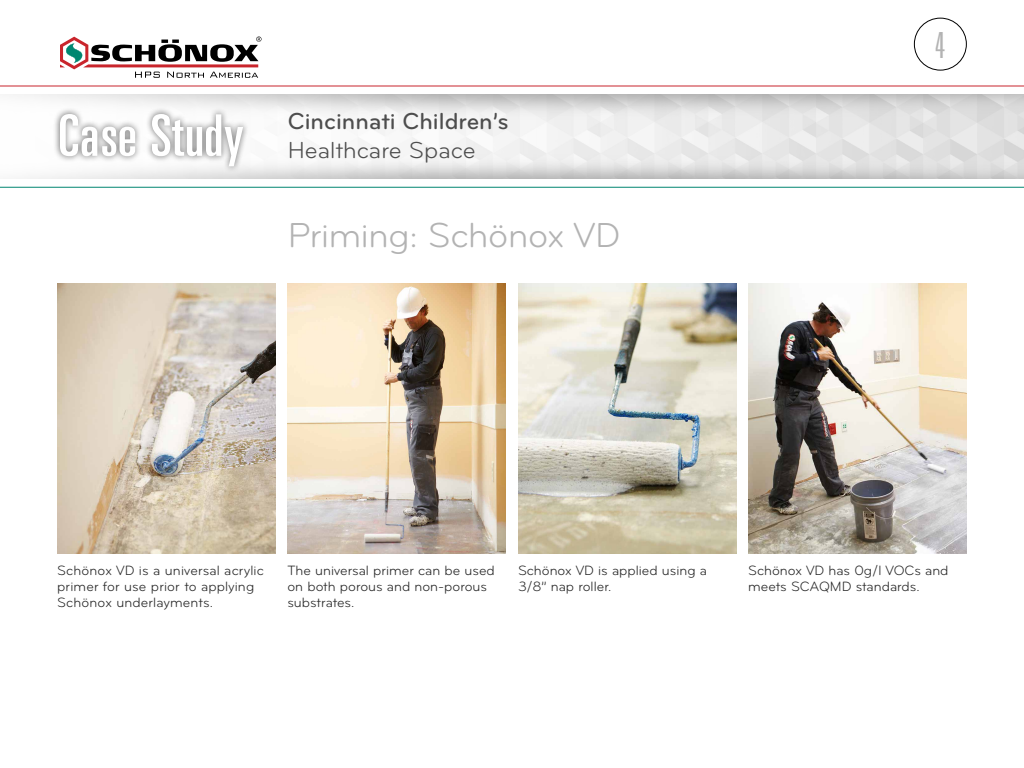
<style>
.page{position:relative;width:1024px;height:768px;background:#fff}
.page>*{position:absolute;margin:0;border:0;box-sizing:border-box;transform-origin:0 0}
.t1{font:36px "Bryant LG";letter-spacing:-.01em;color:#b3b3b3}
.t2{font:300 ultra-condensed 36px "Univers";color:#b3b3b3}
.t3{font:500 24px "Bryant LG";color:#4d4d4d}
.t4{font:24px "Bryant LG";color:#4d4d4d}
.t5{font:14px/16px "Bryant LG";color:#262626}
</style>
<div class="page">
<div style="left:53px;top:107px;width:196px;height:66px;background:#000;opacity:.6"></div>
<svg style="left:60px;top:114px;width:183px;height:52px"></svg>
<hr style="left:0;top:86px;width:1024px;height:1px;background:#c9252c">
<hr style="left:0;top:187px;width:1024px;height:1px;background:#008670">
<div style="left:914px;top:18px;width:52px;height:52px;border:1px solid #000;border-radius:50%"></div>
<img style="left:57px;top:284px;width:219px;height:270px">
<img style="left:287px;top:284px;width:219px;height:270px">
<img style="left:518px;top:284px;width:219px;height:270px">
<img style="left:748px;top:284px;width:219px;height:270px">
<svg style="left:60px;top:36px;width:202px;height:42px"></svg>
<h2 class="t3" style="left:288px;top:106px;width:222px">Cincinnati Children’s</h2>
<h2 class="t4" style="left:288px;top:136px;width:189px">Healthcare Space</h2>
<h1 class="t1" style="left:288px;top:214px;width:334px">Priming: Schönox VD</h1>
<h1 class="t2" style="left:935px;top:26px;width:11px">4</h1>
<p class="t5" style="left:57px;top:562px;width:208px">Schönox VD is a universal acrylic primer for use prior to applying<br>Schönox underlayments.</p>
<p class="t5" style="left:287px;top:562px;width:209px">The universal primer can be used on both porous and non-porous substrates.</p>
<p class="t5" style="left:518px;top:562px;width:191px">Schönox VD is applied using a<br>3/8” nap roller.</p>
<p class="t5" style="left:748px;top:562px;width:202px">Schönox VD has 0g/l VOCs and meets SCAQMD standards.</p>
</div>
